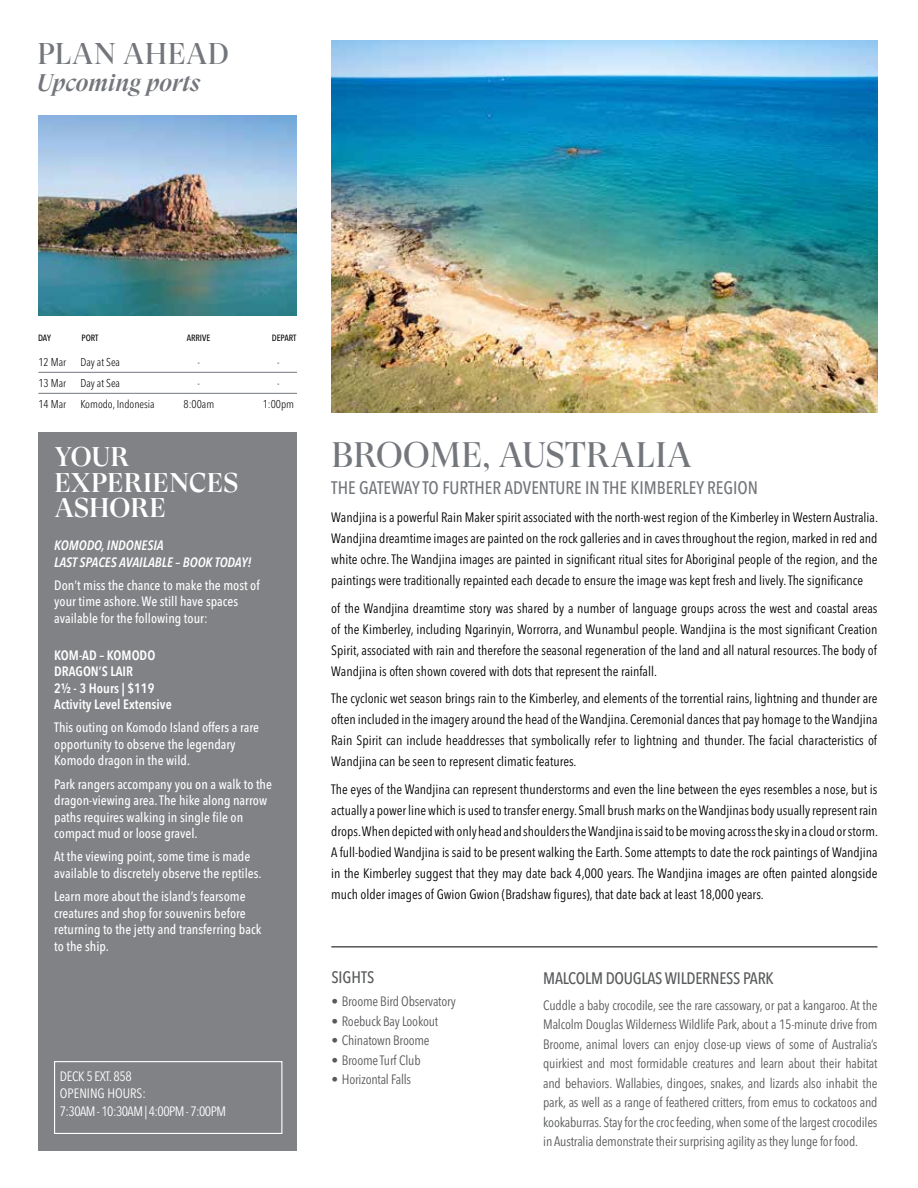
<style>
.page{position:relative;width:918px;height:1188px;background:#fff}
.page>*{position:absolute;margin:0;border:0;box-sizing:border-box;transform-origin:0 0}
.t1{font:35.4px "GT Super Display";letter-spacing:.01em;color:#73767b}
.t2{font:30px "GT Super Display";letter-spacing:.01em;color:#73767b}
.t3{font:500 27px/25.5px "GT Super Display";letter-spacing:.01em;color:#fff}
.t4{font:italic 500 24px "GT Super Display";color:#73767b}
.t5{font:500 condensed 18px "Avenir Next LT Pro";color:#73767b}
.t6{font:500 condensed 16.5px "Avenir Next LT Pro";letter-spacing:-.015em;color:#58595b}
.t7{font:condensed 13.5px/21px "Avenir Next LT Pro";color:#000;text-align:justify}
.t8{font:condensed 13.5px/19.5px "Avenir Next LT Pro";letter-spacing:-.015em;color:#58595b;text-align:justify}
.t9{font:500 condensed 13.5px/16.5px "Avenir Next LT Pro";color:#fff}
.t10{font:600 condensed 13.5px/16.5px "Avenir Next LT Pro";color:#fff}
.t11{font:condensed 13.5px/17.7px "Avenir Next LT Pro";letter-spacing:-.025em;color:#fff}
.t12{font:italic 600 condensed 13.5px/16.5px "Avenir Next LT Pro";color:#fff}
.t13{font:300 condensed 11.25px "Avenir Next LT Pro";color:#000}
.t14{font:500 condensed 9px "Avenir Next LT Pro";color:#000}
</style>
<div class="page">
<div style="left:38px;top:432px;width:259px;height:718px;background:#808285"></div>
<img style="left:38px;top:116px;width:259px;height:199px">
<div style="left:54px;top:1061px;width:228px;height:73px;border:1px solid #fff"></div>
<hr style="left:38px;top:372px;width:259px;height:1px;background:#74777c">
<hr style="left:38px;top:393px;width:259px;height:1px;background:#74777c">
<hr style="left:331px;top:946px;width:547px;height:1px;background:#000">
<img style="left:331px;top:40px;width:547px;height:373px">
<h2 class="t2" style="left:37px;top:38px;width:193px">PLAN AHEAD</h2>
<h3 class="t4" style="left:37px;top:70px;width:164px">Upcoming ports</h3>
<p class="t14" style="left:38px;top:332px;width:14px">DAY</p>
<p class="t14" style="left:81px;top:332px;width:19px">PORT</p>
<p class="t14" style="left:187px;top:332px;width:25px">ARRIVE</p>
<p class="t14" style="left:272px;top:332px;width:26px">DEPART</p>
<p class="t13" style="left:38px;top:355px;width:29px">12 Mar</p>
<p class="t13" style="left:80px;top:355px;width:41px">Day at Sea</p>
<p class="t13" style="left:198px;top:355px;width:4px">-</p>
<p class="t13" style="left:277px;top:355px;width:4px">-</p>
<p class="t13" style="left:38px;top:376px;width:29px">13 Mar</p>
<p class="t13" style="left:80px;top:376px;width:41px">Day at Sea</p>
<p class="t13" style="left:198px;top:376px;width:4px">-</p>
<p class="t13" style="left:277px;top:376px;width:4px">-</p>
<p class="t13" style="left:38px;top:397px;width:29px">14 Mar</p>
<p class="t13" style="left:80px;top:397px;width:76px">Komodo, Indonesia</p>
<p class="t13" style="left:184px;top:397px;width:32px">8:00am</p>
<p class="t13" style="left:263px;top:397px;width:33px">1:00pm</p>
<h3 class="t3" style="left:54px;top:445px;width:185px">YOUR<br>EXPERIENCES<br>ASHORE</h3>
<p class="t12" style="left:54px;top:537px;width:199px">KOMODO, INDONESIA<br>LAST SPACES AVAILABLE – BOOK TODAY!</p>
<p class="t9" style="left:54px;top:577px;width:207px">Don’t miss the chance to make the most of your time ashore. We still have spaces available for the following tour:</p>
<p class="t10" style="left:54px;top:647px;width:119px">KOM-AD – KOMODO<br>DRAGON’S LAIR<br>2½ - 3 Hours | $119<br>Activity Level Extensive</p>
<p class="t9" style="left:54px;top:719px;width:206px">This outing on Komodo Island offers a rare opportunity to observe the legendary<br>Komodo dragon in the wild.</p>
<p class="t9" style="left:54px;top:776px;width:219px">Park rangers accompany you on a walk to the dragon-viewing area. The hike along narrow paths requires walking in single file on compact mud or loose gravel.</p>
<p class="t9" style="left:54px;top:848px;width:209px">At the viewing point, some time is made available to discretely observe the reptiles.</p>
<p class="t9" style="left:54px;top:888px;width:209px">Learn more about the island’s fearsome creatures and shop for souvenirs before returning to the jetty and transferring back to the ship.</p>
<p class="t11" style="left:60px;top:1067px;width:168px">DECK 5 EXT. 858<br>OPENING HOURS:<br>7:30AM - 10:30AM | 4:00PM - 7:00PM</p>
<h1 class="t1" style="left:331px;top:436px;width:362px">BROOME, AUSTRALIA</h1>
<h3 class="t5" style="left:331px;top:477px;width:428px">THE GATEWAY TO FURTHER ADVENTURE IN THE KIMBERLEY REGION</h3>
<p class="t7" style="left:331px;top:507px;width:548px">Wandjina is a powerful Rain Maker spirit associated with the north-west region of the Kimberley in Western Australia.<br>Wandjina dreamtime images are painted on the rock galleries and in caves throughout the region, marked in red and white ochre. The Wandjina images are painted in significant ritual sites for Aboriginal people of the region, and the paintings were traditionally repainted each decade to ensure the image was kept fresh and lively. The significance</p>
<p class="t7" style="left:331px;top:597px;width:548px">of the Wandjina dreamtime story was shared by a number of language groups across the west and coastal areas of the Kimberley, including Ngarinyin, Worrorra, and Wunambul people. Wandjina is the most significant Creation Spirit, associated with rain and therefore the seasonal regeneration of the land and all natural resources. The body of Wandjina is often shown covered with dots that represent the rainfall.</p>
<p class="t7" style="left:331px;top:688px;width:548px">The cyclonic wet season brings rain to the Kimberley, and elements of the torrential rains, lightning and thunder are often included in the imagery around the head of the Wandjina. Ceremonial dances that pay homage to the Wandjina Rain Spirit can include headdresses that symbolically refer to lightning and thunder. The facial characteristics of Wandjina can be seen to represent climatic features.</p>
<p class="t7" style="left:331px;top:779px;width:548px">The eyes of the Wandjina can represent thunderstorms and even the line between the eyes resembles a nose, but is actually a power line which is used to transfer energy. Small brush marks on the Wandjinas body usually represent rain drops. When depicted with only head and shoulders the Wandjina is said to be moving across the sky in a cloud or storm.<br>A full-bodied Wandjina is said to be present walking the Earth. Some attempts to date the rock paintings of Wandjina in the Kimberley suggest that they may date back 4,000 years. The Wandjina images are often painted alongside much older images of Gwion Gwion (Bradshaw figures), that date back at least 18,000 years.</p>
<p class="t6" style="left:331px;top:968px;width:45px">SIGHTS</p>
<p class="t8" style="left:331px;top:992px;width:126px">• Broome Bird Observatory</p>
<p class="t8" style="left:331px;top:1011px;width:109px">• Roebuck Bay Lookout</p>
<p class="t8" style="left:331px;top:1031px;width:100px">• Chinatown Broome</p>
<p class="t8" style="left:331px;top:1050px;width:91px">• Broome Turf Club</p>
<p class="t8" style="left:331px;top:1070px;width:81px">• Horizontal Falls</p>
<p class="t6" style="left:543px;top:968px;width:232px">MALCOLM DOUGLAS WILDERNESS PARK</p>
<p class="t8" style="left:543px;top:995px;width:336px">Cuddle a baby crocodile, see the rare cassowary, or pat a kangaroo. At the Malcolm Douglas Wilderness Wildlife Park, about a 15-minute drive from Broome, animal lovers can enjoy close-up views of some of Australia’s quirkiest and most formidable creatures and learn about their habitat and behaviors. Wallabies, dingoes, snakes, and lizards also inhabit the park, as well as a range of feathered critters, from emus to cockatoos and kookaburras. Stay for the croc feeding, when some of the largest crocodiles in Australia demonstrate their surprising agility as they lunge for food.</p>
</div>
